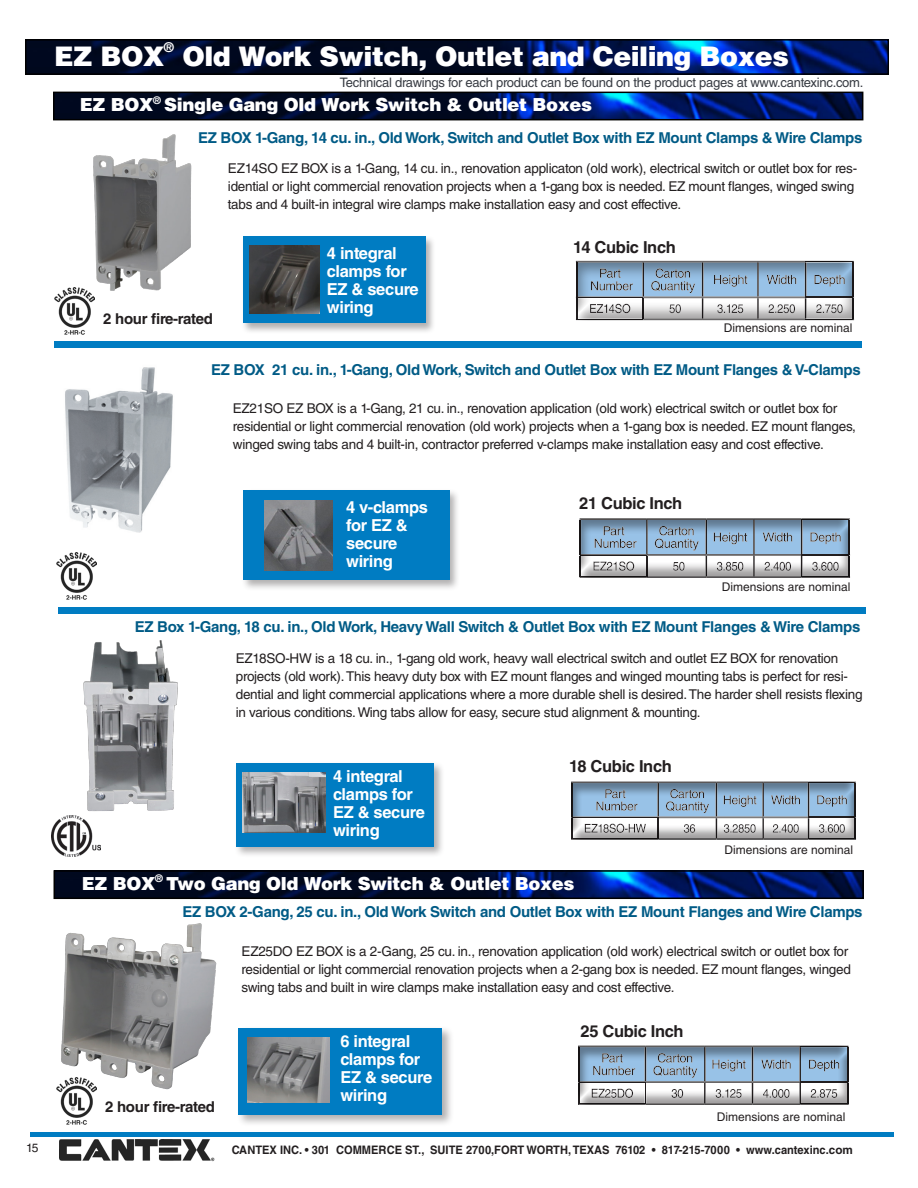
<style>
.page{position:relative;width:918px;height:1188px;background:#fff}
.page>*{position:absolute;margin:0;border:0;box-sizing:border-box;transform-origin:0 0}
.t1{font:900 27px "Helvetica LT Pro";letter-spacing:-.02em;color:#fff}
.t2{font:900 18px "Helvetica LT Pro";letter-spacing:-.02em;color:#fff}
.t3{font:700 16.5px/18px "Helvetica LT Std";letter-spacing:-.02em;color:#fff}
.t4{font:700 16.5px "Helvetica LT Std";letter-spacing:-.02em;color:#231f20}
.t5{font:700 15px "Helvetica LT Std";letter-spacing:-.02em;color:#005b86}
.t6{font:700 15px "Helvetica LT Std";letter-spacing:-.02em;color:#231f20}
.t7{font:13.5px/18px "Helvetica LT Std";letter-spacing:-.02em;color:#231f20}
.t8{font:900 13.5px "Helvetica LT Pro";color:#fff}
.t9{font:13.05px "Helvetica LT Std";letter-spacing:-.02em;color:#383c43}
.t10{font:12px "Helvetica LT Std";color:#231f20}
.t11{font:700 11.7px "Helvetica LT Std";color:#231f20;scale:.95 1}
</style>
<div class="page">
<img style="left:64px;top:1111px;width:26px;height:14px">
<img style="left:54px;top:296px;width:40px;height:39px">
<img style="left:56px;top:553px;width:40px;height:47px">
<img style="left:60px;top:1140px;width:155px;height:21px">
<div style="left:242px;top:235px;width:194px;height:99px;background:#231f20;opacity:.35"></div>
<div style="left:243px;top:237px;width:183px;height:86px;background:#007cc2"></div>
<div style="left:571px;top:258px;width:299px;height:76px;background:#231f20;opacity:.42"></div>
<div style="left:573px;top:518px;width:290px;height:74px;background:#231f20;opacity:.43"></div>
<img style="left:65px;top:367px;width:108px;height:166px">
<div style="left:241px;top:489px;width:220px;height:102px;background:#231f20;opacity:.35"></div>
<div style="left:243px;top:491px;width:206px;height:89px;background:#007cc2"></div>
<div style="left:567px;top:776px;width:302px;height:78px;background:#231f20;opacity:.43"></div>
<img style="left:51px;top:640px;width:127px;height:203px">
<img style="left:52px;top:816px;width:48px;height:40px">
<div style="left:234px;top:761px;width:210px;height:97px;background:#231f20;opacity:.35"></div>
<div style="left:236px;top:763px;width:197px;height:84px;background:#007cc2"></div>
<img style="left:243px;top:772px;width:83px;height:60px">
<div style="left:573px;top:1037px;width:288px;height:82px;background:#231f20;opacity:.43"></div>
<div style="left:237px;top:1026px;width:217px;height:100px;background:#231f20;opacity:.35"></div>
<div style="left:239px;top:1028px;width:203px;height:86px;background:#007cc2"></div>
<div style="left:30px;top:1132px;width:864px;height:5px;background:#007cc2"></div>
<img style="left:56px;top:95px;width:804px;height:22px">
<div style="left:53px;top:92px;width:810px;height:28px;border:2px solid #000"></div>
<img style="left:249px;top:246px;width:71px;height:67px">
<div style="left:55px;top:341px;width:807px;height:7px;background:#007cc2"></div>
<img style="left:264px;top:500px;width:69px;height:71px">
<div style="left:59px;top:607px;width:807px;height:6px;background:#007cc2"></div>
<img style="left:57px;top:873px;width:804px;height:23px">
<div style="left:54px;top:870px;width:810px;height:29px;border:2px solid #000"></div>
<img style="left:56px;top:923px;width:186px;height:188px">
<img style="left:248px;top:1038px;width:82px;height:65px">
<img style="left:28px;top:42px;width:858px;height:30px">
<div style="left:25px;top:39px;width:864px;height:36px;border:2px solid #000"></div>
<img style="left:57px;top:134px;width:135px;height:166px">
<p class="t1" style="left:54px;top:38px;width:111px">EZ BOX</p>
<p class="t8" style="left:164px;top:38px;width:12px">®</p>
<p class="t1" style="left:183px;top:38px;width:608px">Old Work Switch, Outlet and Ceiling Boxes</p>
<p class="t9" style="left:340px;top:74px;width:525px">Technical drawings for each product can be found on the product pages at www.cantexinc.com.</p>
<p class="t2" style="left:80px;top:93px;width:514px">EZ BOX<sup>®</sup> Single Gang Old Work Switch &amp; Outlet Boxes</p>
<p class="t5" style="left:198px;top:129px;width:666px">EZ BOX 1-Gang, 14 cu. in., Old Work, Switch and Outlet Box with EZ Mount Clamps &amp; Wire Clamps</p>
<p class="t7" style="left:228px;top:159px;width:631px">EZ14SO EZ BOX is a 1-Gang, 14 cu. in., renovation applicaton (old work), electrical switch or outlet box for res&shy;idential or light commercial renovation projects when a 1-gang box is needed. EZ mount flanges, winged swing tabs and 4 built-in integral wire clamps make installation easy and cost effective.</p>
<p class="t6" style="left:103px;top:309px;width:111px">2 hour fire-rated</p>
<p class="t3" style="left:327px;top:244px;width:93px">4 integral clamps for<br>EZ &amp; secure wiring</p>
<p class="t4" style="left:573px;top:237px;width:104px">14 Cubic Inch</p>
<p class="t10" style="left:724px;top:321px;width:130px">Dimensions are nominal</p>
<p class="t5" style="left:211px;top:361px;width:651px">EZ BOX 21 cu. in., 1-Gang, Old Work, Switch and Outlet Box with EZ Mount Flanges &amp; V-Clamps</p>
<p class="t7" style="left:233px;top:399px;width:625px">EZ21SO EZ BOX is a 1-Gang, 21 cu. in., renovation application (old work) electrical switch or outlet box for residential or light commercial renovation (old work) projects when a 1-gang box is needed. EZ mount flanges, winged swing tabs and 4 built-in, contractor preferred v-clamps make installation easy and cost effective.</p>
<p class="t3" style="left:346px;top:498px;width:83px">4 v-clamps for EZ &amp; secure wiring</p>
<p class="t4" style="left:579px;top:493px;width:105px">21 Cubic Inch</p>
<p class="t10" style="left:722px;top:580px;width:130px">Dimensions are nominal</p>
<p class="t5" style="left:135px;top:618px;width:727px">EZ Box 1-Gang, 18 cu. in., Old Work, Heavy Wall Switch &amp; Outlet Box with EZ Mount Flanges &amp; Wire Clamps</p>
<p class="t7" style="left:236px;top:649px;width:628px">EZ18SO-HW is a 18 cu. in., 1-gang old work, heavy wall electrical switch and outlet EZ BOX for renovation projects (old work). This heavy duty box with EZ mount flanges and winged mounting tabs is perfect for resi&shy;dential and light commercial applications where a more durable shell is desired. The harder shell resists flexing in various conditions. Wing tabs allow for easy, secure stud alignment &amp; mounting.</p>
<p class="t3" style="left:333px;top:767px;width:93px">4 integral clamps for<br>EZ &amp; secure wiring</p>
<p class="t4" style="left:569px;top:756px;width:104px">18 Cubic Inch</p>
<p class="t2" style="left:82px;top:872px;width:494px">EZ BOX<sup>®</sup> Two Gang Old Work Switch &amp; Outlet Boxes</p>
<p class="t10" style="left:725px;top:843px;width:130px">Dimensions are nominal</p>
<p class="t5" style="left:182px;top:903px;width:682px">EZ BOX 2-Gang, 25 cu. in., Old Work Switch and Outlet Box with EZ Mount Flanges and Wire Clamps</p>
<p class="t7" style="left:242px;top:943px;width:611px">EZ25DO EZ BOX is a 2-Gang, 25 cu. in., renovation application (old work) electrical switch or outlet box for residential or light commercial renovation projects when a 2-gang box is needed. EZ mount flanges, winged swing tabs and built in wire clamps make installation easy and cost effective.</p>
<p class="t3" style="left:340px;top:1032px;width:93px">6 integral clamps for<br>EZ &amp; secure wiring</p>
<p class="t4" style="left:581px;top:1021px;width:105px">25 Cubic Inch</p>
<p class="t6" style="left:105px;top:1098px;width:111px">2 hour fire-rated</p>
<p class="t10" style="left:717px;top:1109px;width:130px">Dimensions are nominal</p>
<p class="t10" style="left:26px;top:1141px;width:14px">15</p>
<p class="t11" style="left:232px;top:1143px;width:655px">CANTEX INC. • 301 COMMERCE ST., SUITE 2700,FORT WORTH, TEXAS 76102 • 817-215-7000 • www.cantexinc.com</p>
</div>
